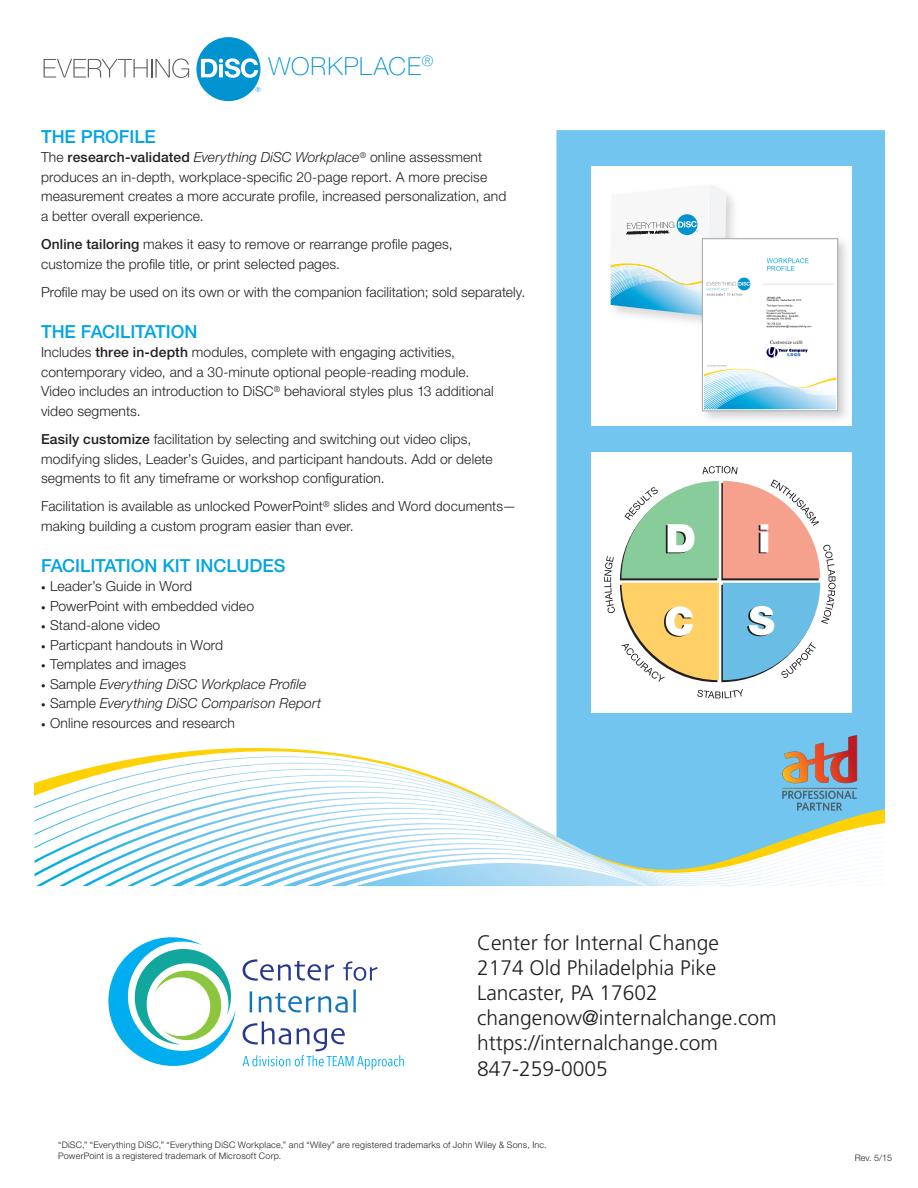
<style>
.page{position:relative;width:918px;height:1188px;background:#fff}
.page>*{position:absolute;margin:0;border:0;box-sizing:border-box;transform-origin:0 0}
.t1{font:100 24.9px "Helvetica Neue LT Std";letter-spacing:.04em;color:#0093d0}
.t2{font:300 21px "Frutiger LT Std";color:#231f20}
.t3{font:500 18px "Helvetica Neue LT Std";letter-spacing:-.005em;color:#00a5e3}
.t4{font:300 13.8px/19.5px "Helvetica Neue LT Std";letter-spacing:.01em;color:#231f20}
.t5{font:italic 300 13.8px "Helvetica Neue LT Std";letter-spacing:.01em;color:#231f20}
.t6{font:300 9px/10.8px "Helvetica Neue LT Std";letter-spacing:.02em;color:#231f20}
.s1{font-weight:500}
.s2{font-style:italic}
.s3{font-size:9px}
.s4{font-style:normal;font-size:9px}
.s5{font-style:normal}
</style>
<div class="page">
<div style="left:556px;top:130px;width:329px;height:694px;background:#72c5ee"></div>
<svg style="left:44px;top:59px;width:145px;height:19px"></svg>
<svg style="left:196px;top:37px;width:64px;height:64px"></svg>
<div style="left:556px;top:725px;width:328px;height:15px;background:#72c5ee"></div>
<svg style="left:556px;top:740px;width:328px;height:5px"></svg>
<svg style="left:193px;top:745px;width:691px;height:6px"></svg>
<svg style="left:150px;top:751px;width:734px;height:5px"></svg>
<svg style="left:121px;top:756px;width:763px;height:5px"></svg>
<svg style="left:57px;top:761px;width:827px;height:15px"></svg>
<svg style="left:34px;top:776px;width:850px;height:101px"></svg>
<svg style="left:36px;top:781px;width:848px;height:106px"></svg>
<svg style="left:59px;top:786px;width:825px;height:100px"></svg>
<svg style="left:82px;top:791px;width:802px;height:95px"></svg>
<svg style="left:105px;top:796px;width:779px;height:90px"></svg>
<svg style="left:127px;top:801px;width:757px;height:85px"></svg>
<svg style="left:149px;top:805px;width:735px;height:81px"></svg>
<svg style="left:171px;top:811px;width:713px;height:75px"></svg>
<svg style="left:194px;top:817px;width:463px;height:69px"></svg>
<div style="left:591px;top:167px;width:260px;height:259px;background:#fff"></div>
<svg style="left:611px;top:184px;width:115px;height:132px"></svg>
<div style="left:699px;top:235px;width:152px;height:189px;background:#939598;opacity:.44"></div>
<img style="left:704px;top:241px;width:132px;height:168px">
<div style="left:702px;top:239px;width:136px;height:172px;border:1px solid #a8a9ad"></div>
<div style="left:591px;top:452px;width:260px;height:261px;background:#fff"></div>
<svg style="left:697px;top:689px;width:46px;height:9px"></svg>
<svg style="left:604px;top:466px;width:232px;height:216px"></svg>
<img style="left:780px;top:734px;width:78px;height:79px">
<svg style="left:108px;top:937px;width:128px;height:129px"></svg>
<svg style="left:243px;top:959px;width:91px;height:22px"></svg>
<svg style="left:343px;top:961px;width:35px;height:20px"></svg>
<svg style="left:250px;top:991px;width:2px;height:21px"></svg>
<svg style="left:259px;top:990px;width:97px;height:23px"></svg>
<svg style="left:243px;top:1021px;width:161px;height:49px"></svg>
<p class="t1" style="left:268px;top:52px;width:166px">WORKPLACE<sup>®</sup></p>
<p class="t3" style="left:41px;top:126px;width:116px">THE PROFILE</p>
<p class="t4" style="left:41px;top:148px;width:467px">The <span class="s1">research-validated</span> <span class="s2">Everything DiSC Workplace</span><sup>®</sup> online assessment produces an in-depth, workplace-specific 20-page report. A more precise measurement creates a more accurate profile, increased personalization, and a better overall experience.</p>
<p class="t4" style="left:41px;top:234px;width:413px"><span class="s1">Online tailoring</span> makes it easy to remove or rearrange profile pages, customize the profile title, or print selected pages.</p>
<p class="t4" style="left:41px;top:282px;width:486px">Profile may be used on its own or with the companion facilitation; sold separately.</p>
<p class="t3" style="left:41px;top:321px;width:158px">THE FACILITATION</p>
<p class="t4" style="left:41px;top:342px;width:454px">Includes <span class="s1">three in-depth</span> modules, complete with engaging activities, contemporary video, and a 30-minute optional people-reading module.<br>Video includes an introduction to DiSC<sup>®</sup> behavioral styles plus 13 additional video segments.</p>
<p class="t4" style="left:41px;top:429px;width:453px"><span class="s1">Easily customize</span> facilitation by selecting and switching out video clips, modifying slides, Leader’s Guides, and participant handouts. Add or delete segments to fit any timeframe or workshop configuration.</p>
<p class="t4" style="left:41px;top:496px;width:477px">Facilitation is available as unlocked PowerPoint<sup>®</sup> slides and Word documents— making building a custom program easier than ever.</p>
<p class="t3" style="left:41px;top:555px;width:246px">FACILITATION KIT INCLUDES</p>
<p class="t4" style="left:41px;top:576px;width:153px"><span class="s3">•</span> Leader’s Guide in Word</p>
<p class="t4" style="left:41px;top:596px;width:215px"><span class="s3">•</span> PowerPoint with embedded video</p>
<p class="t4" style="left:41px;top:615px;width:121px"><span class="s3">•</span> Stand-alone video</p>
<p class="t4" style="left:41px;top:635px;width:184px"><span class="s3">•</span> Particpant handouts in Word</p>
<p class="t4" style="left:41px;top:654px;width:147px"><span class="s3">•</span> Templates and images</p>
<p class="t5" style="left:41px;top:676px;width:267px"><span class="s4">•</span> <span class="s5">Sample</span> Everything DiSC Workplace Profile</p>
<p class="t5" style="left:41px;top:695px;width:282px"><span class="s4">•</span> <span class="s5">Sample</span> Everything DiSC Comparison Report</p>
<p class="t4" style="left:41px;top:713px;width:196px"><span class="s3">•</span> Online resources and research</p>
<p class="t2" style="left:477px;top:931px;width:243px">Center for Internal Change</p>
<p class="t2" style="left:477px;top:956px;width:241px">2174 Old Philadelphia Pike</p>
<p class="t2" style="left:477px;top:981px;width:182px">Lancaster, PA 17602</p>
<p class="t2" style="left:477px;top:1006px;width:301px">changenow@internalchange.com</p>
<p class="t2" style="left:477px;top:1031px;width:242px">https://internalchange.com</p>
<p class="t2" style="left:477px;top:1057px;width:132px">847-259-0005</p>
<p class="t6" style="left:58px;top:1139px;width:490px">“DiSC,” “Everything DiSC,” “Everything DiSC Workplace,” and “Wiley” are registered trademarks of John Wiley &amp; Sons, Inc.<br>PowerPoint is a registered trademark of Microsoft Corp.</p>
<p class="t6" style="left:855px;top:1152px;width:39px">Rev. 5/15</p>
</div>
